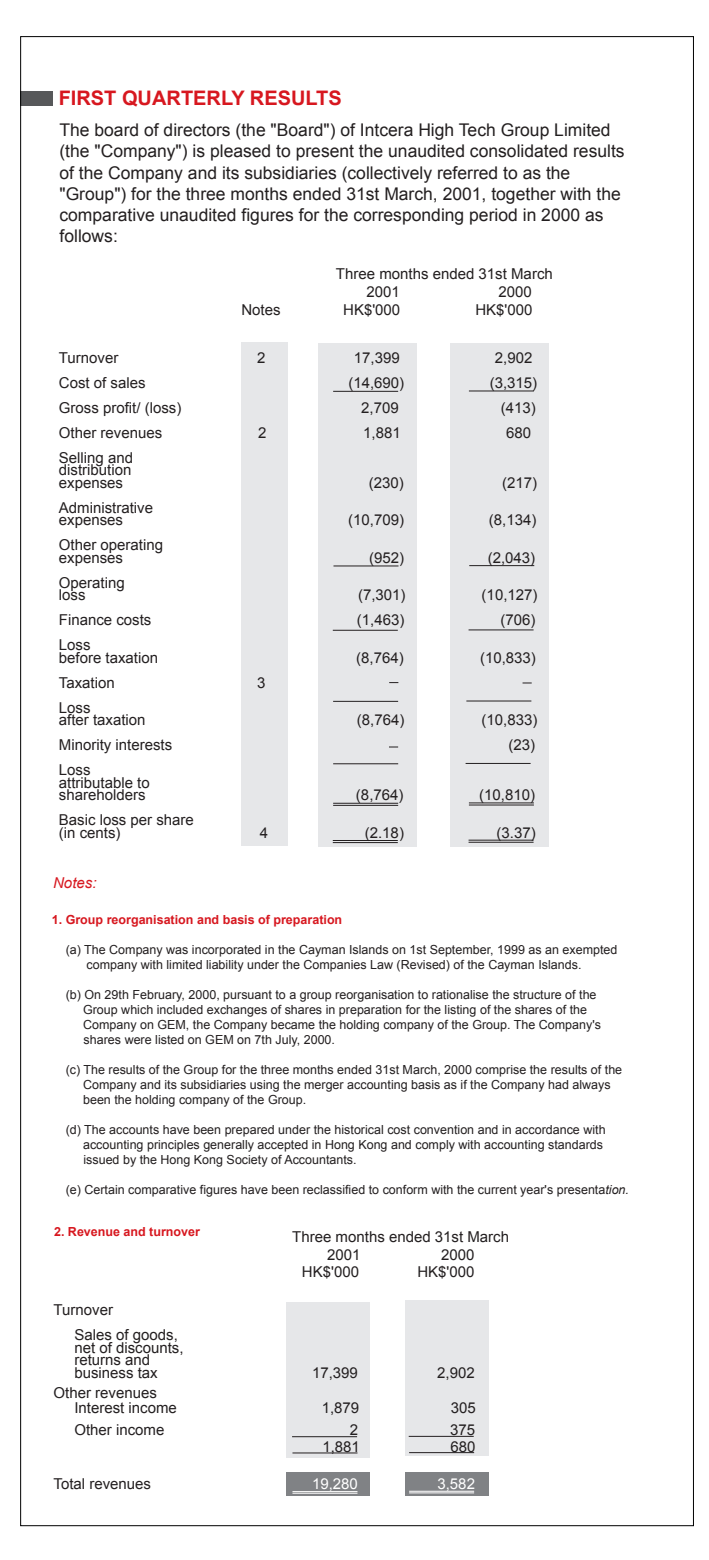
<style>
.page{position:relative;width:709px;height:1560px;background:#fff}
.page>*{position:absolute;margin:0;border:0;box-sizing:border-box;transform-origin:0 0}
.t1{font:700 20px "Arial";color:#d7171f}
.t2{font:17.5px/21.2px "Arial";color:#231f20}
.t3{font:15px/12.5px "Arial";color:#231f20}
.t4{font:15px "Arial";color:#fff}
.t5{font:italic 15px "Arial";color:#d7171f}
.t6{font:12.5px/15px "Arial";color:#231f20}
.t7{font:700 12.5px "Arial";color:#d7171f}
.s1{font-style:italic}
</style>
<div class="page">
<div style="left:20px;top:91px;width:32px;height:14px;background:#57585a"></div>
<div style="left:286px;top:1302px;width:84px;height:155px;background:#e6e7e9"></div>
<div style="left:405px;top:1300px;width:83px;height:155px;background:#e6e7e9"></div>
<div style="left:286px;top:1472px;width:84px;height:23px;background:#808285"></div>
<div style="left:405px;top:1472px;width:83px;height:23px;background:#808285"></div>
<hr style="left:292px;top:1435px;width:65px;height:1px;background:#231f20">
<hr style="left:409px;top:1435px;width:65px;height:1px;background:#231f20">
<hr style="left:292px;top:1452px;width:65px;height:1px;background:#231f20">
<hr style="left:409px;top:1451px;width:65px;height:1px;background:#231f20">
<hr style="left:292px;top:1490px;width:65px;height:1px;background:#fff">
<hr style="left:409px;top:1490px;width:65px;height:1px;background:#fff">
<hr style="left:292px;top:1492px;width:65px;height:1px;background:#fff">
<hr style="left:409px;top:1492px;width:65px;height:1px;background:#fff">
<div style="left:241px;top:343px;width:47px;height:502px;background:#e6e7e9"></div>
<div style="left:318px;top:343px;width:98px;height:503px;background:#e6e7e9"></div>
<div style="left:450px;top:343px;width:98px;height:503px;background:#e6e7e9"></div>
<hr style="left:333px;top:391px;width:65px;height:1px;background:#231f20">
<hr style="left:469px;top:390px;width:65px;height:1px;background:#231f20">
<hr style="left:333px;top:565px;width:65px;height:1px;background:#231f20">
<hr style="left:469px;top:565px;width:65px;height:1px;background:#231f20">
<hr style="left:333px;top:629px;width:65px;height:1px;background:#231f20">
<hr style="left:468px;top:629px;width:65px;height:1px;background:#231f20">
<hr style="left:333px;top:701px;width:65px;height:1px;background:#231f20">
<hr style="left:466px;top:700px;width:65px;height:1px;background:#231f20">
<hr style="left:333px;top:802px;width:65px;height:1px;background:#231f20">
<hr style="left:469px;top:802px;width:65px;height:1px;background:#231f20">
<hr style="left:333px;top:804px;width:65px;height:1px;background:#231f20">
<hr style="left:469px;top:804px;width:65px;height:1px;background:#231f20">
<hr style="left:333px;top:763px;width:65px;height:1px;background:#231f20">
<hr style="left:465px;top:763px;width:65px;height:1px;background:#231f20">
<hr style="left:333px;top:839px;width:65px;height:1px;background:#231f20">
<hr style="left:468px;top:839px;width:65px;height:1px;background:#231f20">
<hr style="left:333px;top:842px;width:65px;height:1px;background:#231f20">
<hr style="left:468px;top:841px;width:65px;height:1px;background:#231f20">
<h1 class="t1" style="left:59px;top:84px;width:284px">FIRST QUARTERLY RESULTS</h1>
<p class="t2" style="left:59px;top:119px;width:566px">The board of directors (the "Board") of Intcera High Tech Group Limited (the "Company") is pleased to present the unaudited consolidated results of the Company and its subsidiaries (collectively referred to as the "Group") for the three months ended 31st March, 2001, together with the comparative unaudited figures for the corresponding period in 2000 as follows:</p>
<p class="t3" style="left:366px;top:265px;width:188px;line-height:17.5px;text-indent:-31px">Three months ended 31st March<br>2001</p>
<p class="t3" style="left:498px;top:285px;width:35px">2000</p>
<p class="t3" style="left:241px;top:303px;width:41px">Notes</p>
<p class="t3" style="left:343px;top:303px;width:59px">HK$'000</p>
<p class="t3" style="left:475px;top:303px;width:59px">HK$'000</p>
<p class="t3" style="left:59px;top:351px;width:61px">Turnover</p>
<p class="t3" style="left:257px;top:351px;width:10px">2</p>
<p class="t3" style="left:354px;top:351px;width:47px">17,399</p>
<p class="t3" style="left:495px;top:351px;width:39px">2,902</p>
<p class="t3" style="left:59px;top:376px;width:88px">Cost of sales</p>
<p class="t3" style="left:348px;top:376px;width:57px">(14,690)</p>
<p class="t3" style="left:490px;top:376px;width:49px">(3,315)</p>
<p class="t3" style="left:59px;top:401px;width:124px">Gross profit/ (loss)</p>
<p class="t3" style="left:361px;top:401px;width:39px">2,709</p>
<p class="t3" style="left:501px;top:401px;width:37px">(413)</p>
<p class="t3" style="left:59px;top:426px;width:105px">Other revenues</p>
<p class="t3" style="left:258px;top:426px;width:10px">2</p>
<p class="t3" style="left:363px;top:426px;width:39px">1,881</p>
<p class="t3" style="left:506px;top:426px;width:27px">680</p>
<p class="t3" style="left:59px;top:451px;width:76px;text-align:justify">Selling and distribution expenses</p>
<p class="t3" style="left:369px;top:476px;width:37px">(230)</p>
<p class="t3" style="left:502px;top:476px;width:37px">(217)</p>
<p class="t3" style="left:59px;top:501px;width:96px">Administrative expenses</p>
<p class="t3" style="left:59px;top:538px;width:106px">Other operating expenses</p>
<p class="t3" style="left:59px;top:576px;width:67px">Operating loss</p>
<p class="t3" style="left:348px;top:513px;width:57px">(10,709)</p>
<p class="t3" style="left:489px;top:513px;width:49px">(8,134)</p>
<p class="t3" style="left:369px;top:551px;width:37px">(952)</p>
<p class="t3" style="left:488px;top:551px;width:49px">(2,043)</p>
<p class="t3" style="left:358px;top:588px;width:49px">(7,301)</p>
<p class="t3" style="left:481px;top:588px;width:57px">(10,127)</p>
<p class="t3" style="left:59px;top:613px;width:94px">Finance costs</p>
<p class="t3" style="left:357px;top:613px;width:49px">(1,463)</p>
<p class="t3" style="left:500px;top:613px;width:37px">(706)</p>
<p class="t3" style="left:59px;top:638px;width:101px">Loss<br>before taxation</p>
<p class="t3" style="left:356px;top:651px;width:49px">(8,764)</p>
<p class="t3" style="left:480px;top:651px;width:57px">(10,833)</p>
<p class="t3" style="left:59px;top:676px;width:57px">Taxation</p>
<p class="t3" style="left:257px;top:676px;width:10px">3</p>
<p class="t3" style="left:59px;top:701px;width:88px">Loss<br>after taxation</p>
<p class="t3" style="left:357px;top:713px;width:49px">(8,764)</p>
<p class="t3" style="left:481px;top:713px;width:57px">(10,833)</p>
<p class="t3" style="left:59px;top:738px;width:115px">Minority interests</p>
<p class="t3" style="left:508px;top:738px;width:28px">(23)</p>
<p class="t3" style="left:59px;top:763px;width:92px">Loss attributable to shareholders</p>
<p class="t3" style="left:356px;top:788px;width:49px">(8,764)</p>
<p class="t3" style="left:479px;top:788px;width:57px">(10,810)</p>
<p class="t3" style="left:59px;top:813px;width:137px">Basic loss per share (in cents)</p>
<p class="t5" style="left:53px;top:872px;width:45px">Notes:</p>
<p class="t3" style="left:260px;top:826px;width:10px">4</p>
<p class="t3" style="left:365px;top:826px;width:41px">(2.18)</p>
<p class="t3" style="left:496px;top:826px;width:41px">(3.37)</p>
<p class="t7" style="left:52px;top:911px;width:292px">1. Group reorganisation and basis of preparation</p>
<p class="t6" style="left:87px;top:942px;width:532px;text-indent:-21px">(a) The Company was incorporated in the Cayman Islands on 1st September, 1999 as an exempted company with limited liability under the Companies Law (Revised) of the Cayman Islands.</p>
<p class="t6" style="left:83px;top:987px;width:519px;text-indent:-17px">(b) On 29th February, 2000, pursuant to a group reorganisation to rationalise the structure of the Group which included exchanges of shares in preparation for the listing of the shares of the Company on GEM, the Company became the holding company of the Group. The Company's shares were listed on GEM on 7th July, 2000.</p>
<p class="t6" style="left:83px;top:1062px;width:540px;text-indent:-17px">(c) The results of the Group for the three months ended 31st March, 2000 comprise the results of the<br>Company and its subsidiaries using the merger accounting basis as if the Company had always been the holding company of the Group.</p>
<p class="t6" style="left:83px;top:1122px;width:524px;text-indent:-17px">(d) The accounts have been prepared under the historical cost convention and in accordance with accounting principles generally accepted in Hong Kong and comply with accounting standards issued by the Hong Kong Society of Accountants.</p>
<p class="t6" style="left:66px;top:1182px;width:565px">(e) Certain comparative figures have been reclassified to conform with the current year's presenta<span class="s1">tion.</span></p>
<p class="t7" style="left:54px;top:1223px;width:147px">2. Revenue and turnover</p>
<p class="t3" style="left:327px;top:1227px;width:184px;line-height:17.5px;text-indent:-35px">Three months ended 31st March<br>2001</p>
<p class="t3" style="left:441px;top:1247px;width:35px">2000</p>
<p class="t3" style="left:74px;top:1297px;width:105px;line-height:25px;text-indent:-21px">Turnover<br>Sales of goods,</p>
<p class="t3" style="left:74px;top:1340px;width:111px">net of discounts, returns and business tax</p>
<p class="t3" style="left:74px;top:1384px;width:104px;line-height:15px;text-indent:-21px">Other revenues<br>Interest income</p>
<p class="t3" style="left:302px;top:1265px;width:59px">HK$'000</p>
<p class="t3" style="left:417px;top:1265px;width:59px">HK$'000</p>
<p class="t3" style="left:312px;top:1365px;width:47px">17,399</p>
<p class="t3" style="left:437px;top:1365px;width:39px">2,902</p>
<p class="t3" style="left:322px;top:1400px;width:39px">1,879</p>
<p class="t3" style="left:451px;top:1400px;width:27px">305</p>
<p class="t3" style="left:74px;top:1423px;width:92px">Other income</p>
<p class="t3" style="left:350px;top:1423px;width:10px">2</p>
<p class="t3" style="left:450px;top:1423px;width:27px">375</p>
<p class="t3" style="left:322px;top:1439px;width:39px">1,881</p>
<p class="t3" style="left:450px;top:1439px;width:27px">680</p>
<p class="t3" style="left:54px;top:1477px;width:99px">Total revenues</p>
<p class="t4" style="left:312px;top:1473px;width:47px">19,280</p>
<p class="t4" style="left:437px;top:1473px;width:39px">3,582</p>
</div>
